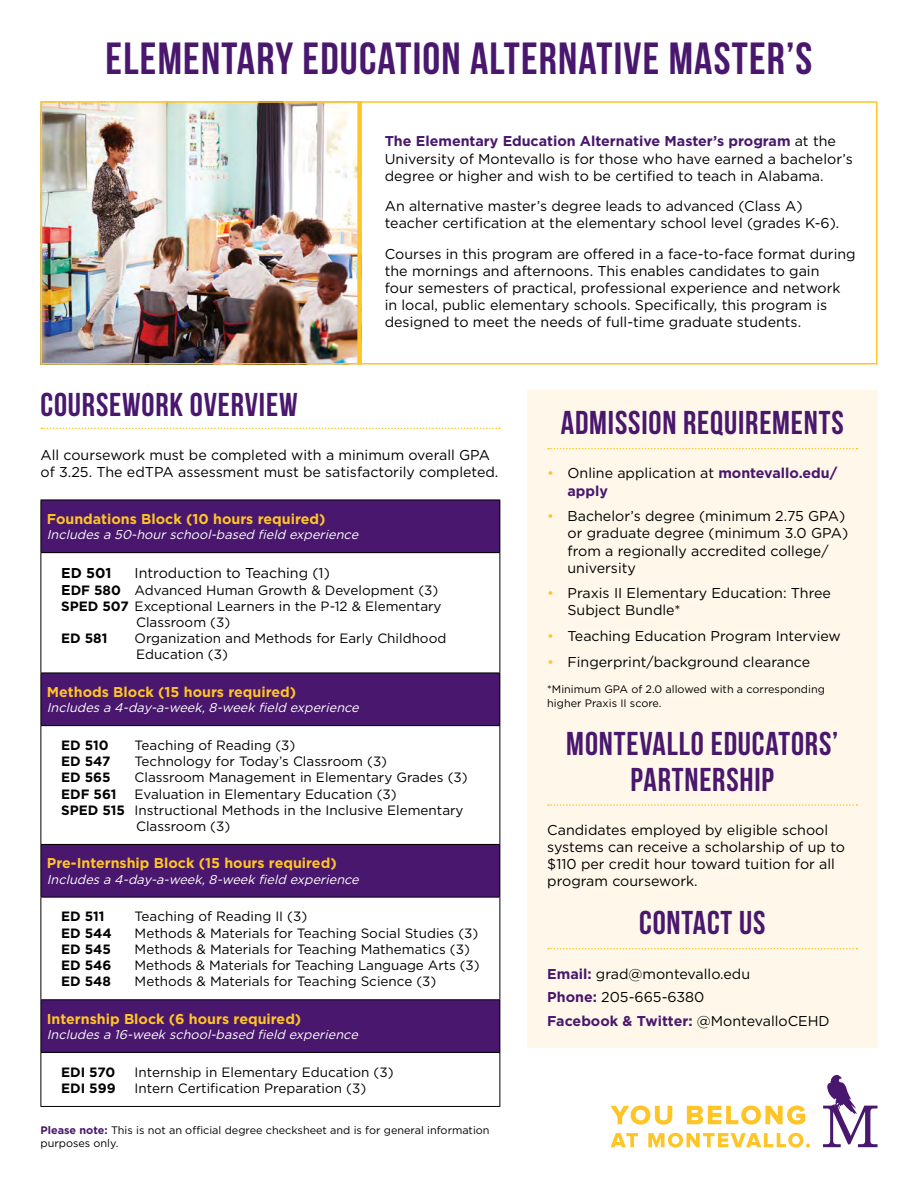
<style>
.page{position:relative;width:918px;height:1188px;background:#fff}
.page>*{position:absolute;margin:0;border:0;box-sizing:border-box;transform-origin:0 0}
.t1{font:700 45px "Bebas Neue";letter-spacing:.025em;color:#49176d}
.t2{font:700 33px/36px "Bebas Neue";letter-spacing:.025em;color:#49176d;text-align:center}
.t3{font:14.25px/17.1px "Gotham";color:#000}
.t4{font:700 14.25px "Gotham";color:#ffc425}
.t5{font:700 14.25px/17.1px "Gotham";color:#49176d}
.t6{font:700 14.25px "Gotham";color:#000}
.t7{font:13.5px/16.2px "Gotham";color:#000}
.t8{font:700 13.5px "Gotham";color:#000}
.t9{font:italic 12.75px "Gotham";color:#fff}
.t10{font:10.8px/13px "Gotham";color:#000}
.s1{font-weight:700;color:#49176d}
.s2{font-weight:700;font-size:14.25px}
.s3{font-weight:700}
.s4{font-weight:400;color:#ffc425}
.s5{font-weight:400;color:#000}
.s6{color:#ffc425}
</style>
<div class="page">
<div style="left:527px;top:391px;width:351px;height:657px;background:#fff8ea"></div>
<img style="left:43px;top:104px;width:314px;height:257px">
<svg style="left:41px;top:428px;width:459px;height:1px"></svg>
<svg style="left:548px;top:948px;width:309px;height:1px"></svg>
<svg style="left:548px;top:804px;width:309px;height:2px"></svg>
<svg style="left:548px;top:448px;width:309px;height:1px"></svg>
<div style="left:40px;top:101px;width:838px;height:263px;border:2px solid #ffc425"></div>
<div style="left:357px;top:101px;width:5px;height:264px;background:#ffc425"></div>
<div style="left:41px;top:500px;width:459px;height:53px;background:#49176d"></div>
<div style="left:41px;top:673px;width:459px;height:53px;background:#49176d"></div>
<div style="left:41px;top:844px;width:459px;height:53px;background:#49176d"></div>
<div style="left:41px;top:1000px;width:459px;height:52px;background:#49176d"></div>
<hr style="left:40px;top:500px;width:460px;height:1px;background:#000">
<hr style="left:40px;top:500px;width:1px;height:52px;background:#000">
<hr style="left:500px;top:500px;width:1px;height:52px;background:#000">
<hr style="left:40px;top:552px;width:460px;height:1px;background:#000">
<hr style="left:40px;top:553px;width:1px;height:120px;background:#000">
<hr style="left:500px;top:553px;width:1px;height:120px;background:#000">
<hr style="left:40px;top:673px;width:460px;height:1px;background:#000">
<hr style="left:40px;top:673px;width:1px;height:52px;background:#000">
<hr style="left:500px;top:673px;width:1px;height:52px;background:#000">
<hr style="left:40px;top:725px;width:460px;height:1px;background:#000">
<hr style="left:40px;top:726px;width:1px;height:118px;background:#000">
<hr style="left:500px;top:726px;width:1px;height:118px;background:#000">
<hr style="left:40px;top:844px;width:460px;height:1px;background:#000">
<hr style="left:40px;top:845px;width:1px;height:52px;background:#000">
<hr style="left:500px;top:845px;width:1px;height:52px;background:#000">
<hr style="left:40px;top:897px;width:460px;height:1px;background:#000">
<hr style="left:40px;top:898px;width:1px;height:101px;background:#000">
<hr style="left:500px;top:898px;width:1px;height:101px;background:#000">
<hr style="left:40px;top:999px;width:460px;height:1px;background:#000">
<hr style="left:40px;top:1000px;width:1px;height:52px;background:#000">
<hr style="left:500px;top:1000px;width:1px;height:52px;background:#000">
<hr style="left:40px;top:1052px;width:460px;height:1px;background:#000">
<hr style="left:40px;top:1053px;width:1px;height:53px;background:#000">
<hr style="left:500px;top:1053px;width:1px;height:53px;background:#000">
<hr style="left:40px;top:1106px;width:460px;height:1px;background:#000">
<svg style="left:823px;top:1075px;width:55px;height:72px"></svg>
<svg style="left:610px;top:1105px;width:62px;height:20px"></svg>
<svg style="left:687px;top:1105px;width:118px;height:20px"></svg>
<svg style="left:611px;top:1133px;width:27px;height:14px"></svg>
<svg style="left:648px;top:1133px;width:162px;height:14px"></svg>
<h1 class="t1" style="left:106px;top:34px;width:708px">ELEMENTARY EDUCATION ALTERNATIVE MASTER’S</h1>
<p class="t3" style="left:385px;top:133px;width:470px"><span class="s1">The Elementary Education Alternative Master’s program</span> at the<br>University of Montevallo is for those who have earned a bachelor’s degree or higher and wish to be certifed to teach in Alabama.</p>
<p class="t3" style="left:385px;top:197px;width:456px">An alternative master’s degree leads to advanced (Class A) teacher certifcation at the elementary school level (grades K-6).</p>
<p class="t3" style="left:385px;top:245px;width:472px">Courses in this program are ofered in a face-to-face format during the mornings and afternoons. This enables candidates to gain<br>four semesters of practical, professional experience and network in local, public elementary schools. Specifcally, this program is designed to meet the needs of full-time graduate students.</p>
<h2 class="t2" style="left:40px;top:386px;width:259px">COURSEWORK OVERVIEW</h2>
<p class="t3" style="left:40px;top:446px;width:459px">All coursework must be completed with a minimum overall GPA of 3.25. The edTPA assessment must be satisfactorily completed.</p>
<p class="t4" style="left:47px;top:511px;width:280px">Foundations Block (10 hours required)</p>
<p class="t9" style="left:47px;top:526px;width:316px">Includesa 50-hourschool-based feld experience</p>
<p class="t6" style="left:61px;top:564px;width:52px">ED 501</p>
<p class="t3" style="left:135px;top:564px;width:197px">Introduction to Teaching (1)</p>
<p class="t7" style="left:61px;top:581px;width:379px"><span class="s2">E</span><span class="s3">DF 580</span> Advanced Human Growth &amp; Development (3)</p>
<p class="t7" style="left:61px;top:598px;width:382px"><span class="s3">SPED 507</span> Exceptional Learners in the P-12 &amp; Elementary</p>
<p class="t7" style="left:136px;top:614px;width:96px">Classroom (3)</p>
<p class="t8" style="left:61px;top:631px;width:48px">ED 581</p>
<p class="t7" style="left:135px;top:630px;width:313px">Organization and Methods for Early Childhood<br>Education (3)</p>
<p class="t4" style="left:47px;top:684px;width:251px">Methods Block (15 hours required)</p>
<p class="t9" style="left:47px;top:699px;width:317px">Includesa 4-day-a-week,8-week feld experience</p>
<p class="t8" style="left:61px;top:737px;width:49px">ED 510</p>
<p class="t7" style="left:135px;top:737px;width:162px">Teaching of Reading (3)</p>
<p class="t8" style="left:61px;top:754px;width:51px">ED 547</p>
<p class="t7" style="left:135px;top:753px;width:254px">Technology for Today’s Classroom (3)</p>
<p class="t8" style="left:61px;top:770px;width:51px">ED 565</p>
<p class="t7" style="left:135px;top:769px;width:335px">Classroom Management in Elementary Grades (3)</p>
<p class="t8" style="left:61px;top:786px;width:57px">EDF 561</p>
<p class="t7" style="left:135px;top:785px;width:264px">Evaluation in Elementary Education (3)</p>
<p class="t7" style="left:61px;top:802px;width:404px"><span class="s3">SPED 515</span> Instructional Methods in the Inclusive Elementary</p>
<p class="t7" style="left:136px;top:818px;width:96px">Classroom (3)</p>
<p class="t4" style="left:47px;top:855px;width:291px">Pre-Internship Block (15 hours required)</p>
<p class="t9" style="left:47px;top:871px;width:317px">Includesa 4-day-a-week,8-week feld experience</p>
<p class="t8" style="left:61px;top:909px;width:45px">ED 511</p>
<p class="t7" style="left:135px;top:908px;width:174px">Teaching of Reading II (3)</p>
<p class="t8" style="left:61px;top:925px;width:52px">ED 544</p>
<p class="t7" style="left:135px;top:924px;width:345px">Methods &amp; Materials for Teaching Social Studies (3)</p>
<p class="t8" style="left:61px;top:941px;width:51px">ED 545</p>
<p class="t7" style="left:135px;top:941px;width:337px">Methods &amp; Materials for Teaching Mathematics (3)</p>
<p class="t8" style="left:61px;top:957px;width:52px">ED 546</p>
<p class="t7" style="left:135px;top:957px;width:347px">Methods &amp; Materials for Teaching Language Arts (3)</p>
<p class="t8" style="left:61px;top:974px;width:51px">ED 548</p>
<p class="t7" style="left:135px;top:973px;width:303px">Methods &amp; Materials for Teaching Science (3)</p>
<p class="t4" style="left:47px;top:1010px;width:256px">Internship Block (6 hours required)</p>
<p class="t9" style="left:47px;top:1026px;width:316px">Includesa 16-week school-based feld experience</p>
<p class="t8" style="left:61px;top:1064px;width:56px">EDI 570</p>
<p class="t7" style="left:135px;top:1064px;width:261px">Internship in Elementary Education (3)</p>
<p class="t8" style="left:61px;top:1080px;width:56px">EDI 599</p>
<p class="t7" style="left:135px;top:1080px;width:233px">Intern Certifcation Preparation (3)</p>
<p class="t10" style="left:40px;top:1124px;width:451px"><span class="s1">Please note:</span> This is not an ofcial degree checksheet and is for general information purposes only.</p>
<h2 class="t2" style="left:561px;top:405px;width:285px">ADMISSION REQUIREMENTS</h2>
<p class="t5" style="left:568px;top:465px;width:271px;text-indent:-20px"><span class="s4">•</span> <span class="s5">Online application at</span> montevallo.edu/ apply</p>
<p class="t3" style="left:568px;top:507px;width:282px;text-indent:-20px"><span class="s6">•</span> Bachelor’s degree (minimum 2.75 GPA) or graduate degree (minimum 3.0 GPA) from a regionally accredited college/ university</p>
<p class="t3" style="left:568px;top:584px;width:265px;text-indent:-20px"><span class="s6">•</span> Praxis II Elementary Education: Three<br>Subject Bundle*</p>
<p class="t3" style="left:547px;top:627px;width:295px"><span class="s6">•</span> Teaching Education Program Interview</p>
<p class="t3" style="left:547px;top:653px;width:264px"><span class="s6">•</span> Fingerprint/background clearance</p>
<p class="t10" style="left:547px;top:683px;width:279px">*Minimum GPA of 2.0 allowed with a corresponding higher Praxis II score.</p>
<h2 class="t2" style="left:566px;top:725px;width:273px">MONTEVALLO EDUCATORS’<br>PARTNERSHIP</h2>
<p class="t3" style="left:547px;top:821px;width:299px">Candidates employed by eligible school systems can receive a scholarship of up to $110 per credit hour toward tuition for all program coursework.</p>
<h2 class="t2" style="left:639px;top:905px;width:128px">CONTACT US</h2>
<p class="t3" style="left:547px;top:961px;width:284px;line-height:23.9px"><span class="s1">Email:</span> grad@montevallo.edu<br><span class="s1">Phone:</span> 205-665-6380<br><span class="s1">Facebook &amp; Twitter:</span> @MontevalloCEHD</p>
</div>
